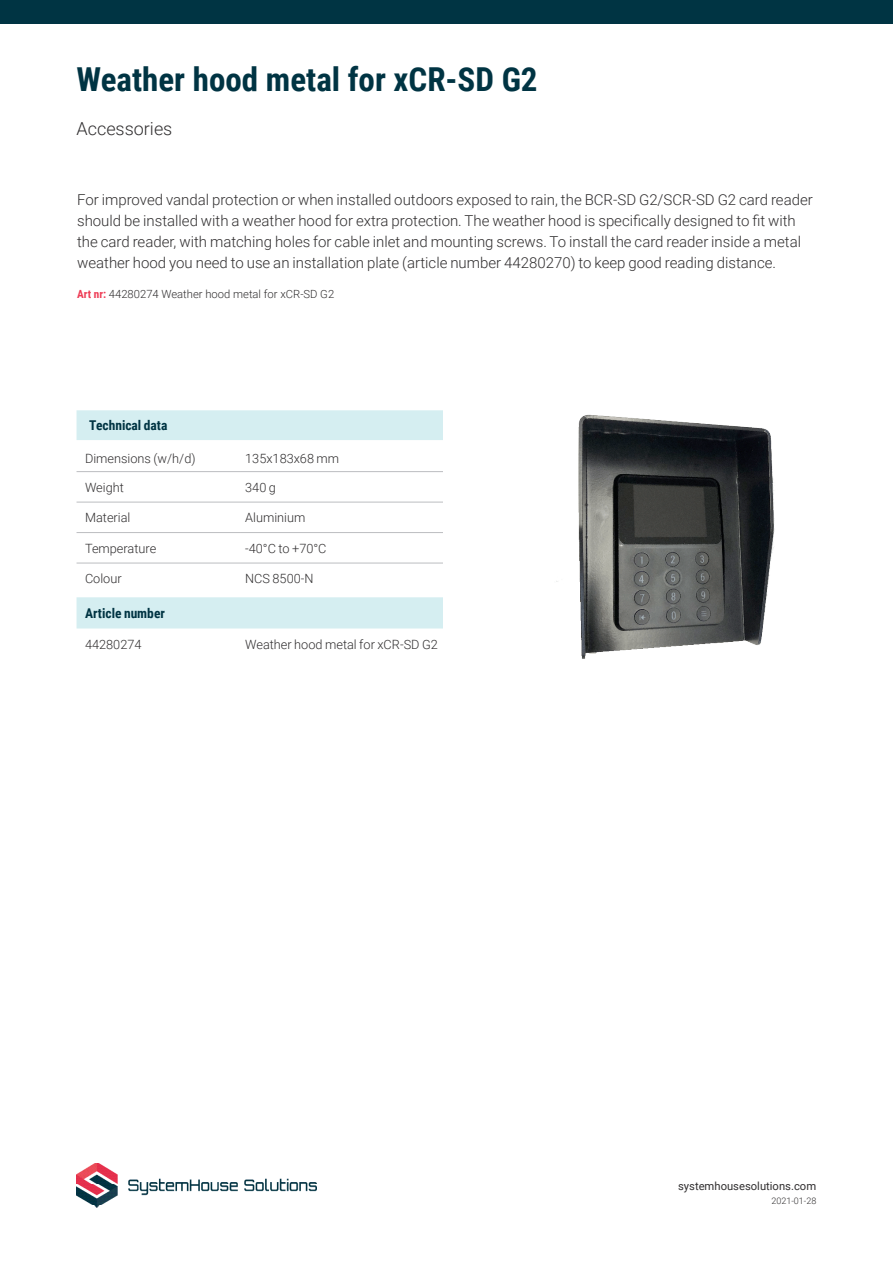
<style>
.page{position:relative;width:893px;height:1263px;background:#fff}
.page>*{position:absolute;margin:0;border:0;box-sizing:border-box;transform-origin:0 0}
.t1{font:700 33px "Roboto Condensed";color:#003443}
.t2{font:300 18px "Roboto";color:#312f30}
.SHS_-_Ingress{font:300 15px/21px "Roboto";color:#312f30}
.SHS_-_Brödtext{font:700 13.5px "Roboto Condensed";color:#003443}
.SHS_-_Brödtext-2{font:300 12.75px "Roboto";color:#312f30}
.t3{font:300 11.25px "Roboto";color:#312f30}
.t4{font:11.25px "Roboto";color:#312f30}
.SHS_-_Punktlista{font:300 9px "Roboto";color:#312f30}
.s1{font-family:"Roboto Condensed";font-weight:700;color:#ee3d56}
</style>
<div class="page">
<div style="left:0;top:0;width:893px;height:24px;background:#003443"></div>
<img style="left:77px;top:1163px;width:240px;height:44px">
<svg style="left:77px;top:410px;width:366px;height:218px"></svg>
<hr style="left:77px;top:471px;width:164px;height:1px;background:#bcbdc0">
<hr style="left:241px;top:471px;width:488px;height:1px;background:#bcbdc0">
<hr style="left:77px;top:502px;width:164px;height:1px;background:#bcbdc0">
<hr style="left:77px;top:532px;width:164px;height:1px;background:#bcbdc0">
<hr style="left:77px;top:563px;width:164px;height:1px;background:#bcbdc0">
<hr style="left:241px;top:502px;width:488px;height:1px;background:#bcbdc0">
<hr style="left:241px;top:532px;width:488px;height:1px;background:#bcbdc0">
<hr style="left:241px;top:563px;width:488px;height:1px;background:#bcbdc0">
<div style="left:444px;top:398px;width:327px;height:262px;background:#fff"></div>
<img style="left:556px;top:414px;width:219px;height:245px">
<p class="t1" style="left:77px;top:56px;width:463px">Weather hood metal for xCR-SD G2</p>
<p class="t2" style="left:77px;top:116px;width:97px">Accessories</p>
<p class="SHS_-_Ingress" style="left:77px;top:188px;width:737px">For improved vandal protection or when installed outdoors exposed to rain, the BCR-SD G2/SCR-SD G2 card reader should be installed with a weather hood for extra protection. The weather hood is specifically designed to fit with the card reader, with matching holes for cable inlet and mounting screws. To install the card reader inside a metal weather hood you need to use an installation plate (article number 44280270) to keep good reading distance.</p>
<p class="t3" style="left:77px;top:286px;width:259px"><span class="s1">Art nr:</span> 44280274 Weather hood metal for xCR-SD G2</p>
<p class="SHS_-_Brödtext" style="left:89px;top:416px;width:80px">Technical data</p>
<p class="SHS_-_Brödtext-2" style="left:85px;top:449px;width:112px">Dimensions (w/h/d)</p>
<p class="SHS_-_Brödtext-2" style="left:245px;top:449px;width:96px">135x183x68 mm</p>
<p class="SHS_-_Brödtext-2" style="left:85px;top:478px;width:40px">Weight</p>
<p class="SHS_-_Brödtext-2" style="left:245px;top:478px;width:32px">340 g</p>
<p class="SHS_-_Brödtext-2" style="left:85px;top:509px;width:47px">Material</p>
<p class="SHS_-_Brödtext-2" style="left:245px;top:509px;width:62px">Aluminium</p>
<p class="SHS_-_Brödtext-2" style="left:85px;top:539px;width:73px">Temperature</p>
<p class="SHS_-_Brödtext-2" style="left:245px;top:539px;width:83px">-40°C to +70°C</p>
<p class="SHS_-_Brödtext-2" style="left:85px;top:569px;width:38px">Colour</p>
<p class="SHS_-_Brödtext-2" style="left:245px;top:569px;width:70px">NCS 8500-N</p>
<p class="SHS_-_Brödtext" style="left:85px;top:604px;width:81px">Article number</p>
<p class="SHS_-_Brödtext-2" style="left:85px;top:635px;width:58px">44280274</p>
<p class="SHS_-_Brödtext-2" style="left:245px;top:635px;width:194px">Weather hood metal for xCR-SD G2</p>
<p class="t4" style="left:678px;top:1177px;width:140px">systemhousesolutions.com</p>
<p class="SHS_-_Punktlista" style="left:771px;top:1194px;width:47px">2021-01-28</p>
</div>
